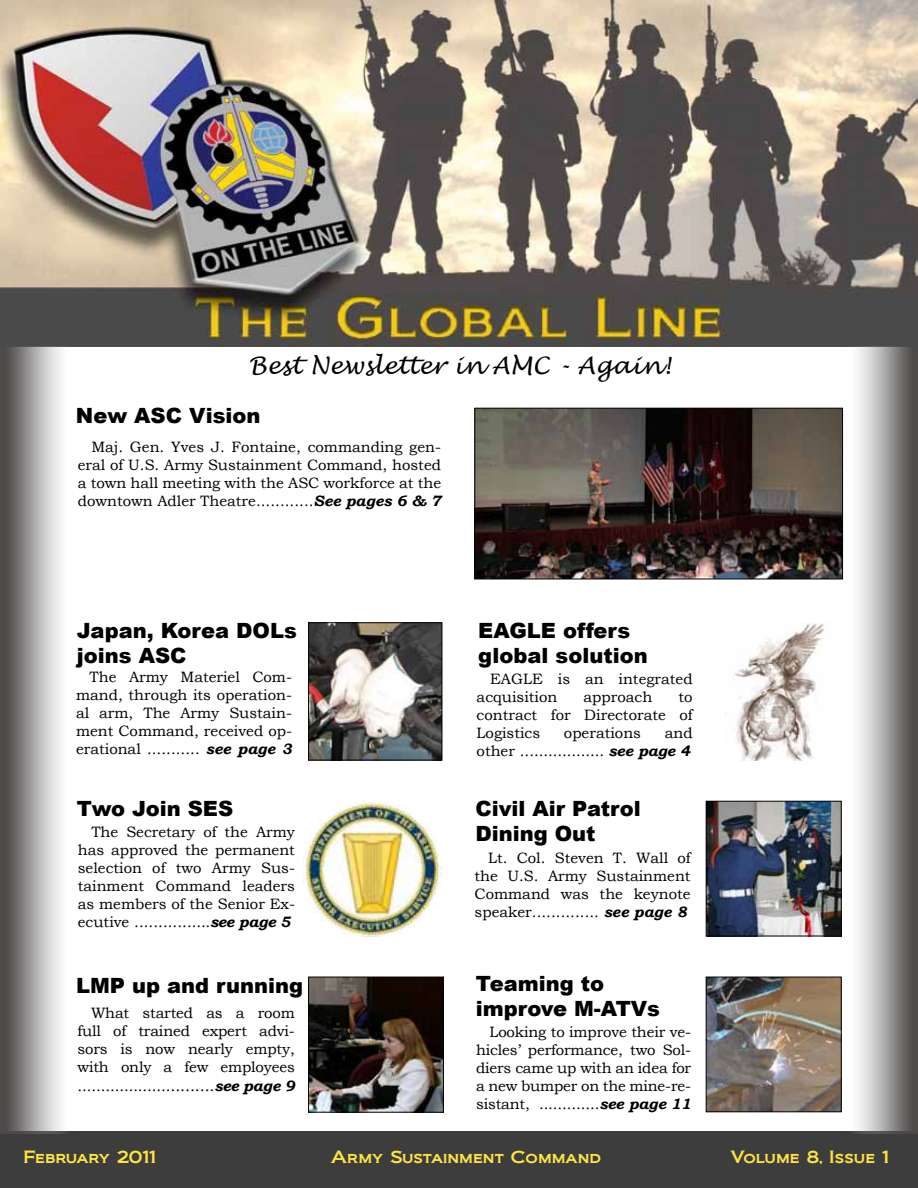
<style>
.page{position:relative;width:918px;height:1188px;background:#fff}
.page>*{position:absolute;margin:0;border:0;box-sizing:border-box;transform-origin:0 0}
.t1{font:italic 24px "Lucida Handwriting";color:#000}
.t2{font:900 21px/25.2px "Arial";color:#000}
.t3{font:16.5px "Biondi";color:#ffe443}
.t4{font:15px/18px "Bookman Old Style";color:#000;text-align:justify}
.s1{font-weight:700;font-style:italic}
.s2{font-size:15.75px}
</style>
<div class="page">
<div style="left:0;top:1132px;width:918px;height:56px;background:#3d3d3d"></div>
<img style="left:0;top:0;width:918px;height:346px">
<div style="left:0;top:346px;width:74px;height:788px;background:linear-gradient(to right,#444240,#fff)"></div>
<div style="left:844px;top:346px;width:74px;height:788px;background:linear-gradient(to right,#fff,#4a4847)"></div>
<img style="left:477px;top:410px;width:364px;height:167px">
<div style="left:475px;top:408px;width:368px;height:171px;border:1px solid #060403"></div>
<img style="left:310px;top:625px;width:130px;height:133px">
<div style="left:308px;top:623px;width:134px;height:137px;border:1px solid #060403"></div>
<img style="left:310px;top:979px;width:132px;height:131px">
<div style="left:308px;top:977px;width:136px;height:135px;border:1px solid #060403"></div>
<img style="left:708px;top:979px;width:131px;height:131px">
<div style="left:706px;top:977px;width:135px;height:135px;border:1px solid #060403"></div>
<img style="left:708px;top:803px;width:131px;height:131px">
<div style="left:706px;top:801px;width:135px;height:135px;border:1px solid #060403"></div>
<img style="left:733px;top:623px;width:91px;height:137px">
<img style="left:303px;top:800px;width:139px;height:136px">
<h1 class="t1" style="left:249px;top:351px;width:424px">Best Newsletter in AMC - Again!</h1>
<h2 class="t2" style="left:76px;top:402px;width:186px">New ASC Vision</h2>
<p class="t4" style="left:78px;top:438px;width:365px;text-indent:14px">Maj. Gen. Yves J. Fontaine, commanding gen&shy;eral of U.S. Army Sustainment Command, hosted a town hall meeting with the ASC workforce at the downtown Adler Theatre............<span class="s1">See pages 6 &amp; 7</span></p>
<h2 class="t2" style="left:77px;top:617px;width:221px">Japan, Korea DOLs joins ASC</h2>
<h2 class="t2" style="left:478px;top:617px;width:171px">EAGLE offers global solution</h2>
<p class="t4" style="left:76px;top:668px;width:218px;text-indent:14px">The Army Materiel Com&shy;mand, through its operation&shy;al arm, The Army Sustain&shy;ment Command, received op&shy;erational ........... <span class="s1">see page 3</span></p>
<p class="t4" style="left:477px;top:670px;width:218px;text-indent:14px">EAGLE is an integrated acquisition</p>
<p class="t4" style="left:584px;top:688px;width:70px">approach</p>
<p class="t4" style="left:477px;top:688px;width:218px;text-indent:202px">to contract for Directorate of Logistics</p>
<p class="t4" style="left:477px;top:724px;width:218px;text-align:right">and<br>other .................. <span class="s1">see page 4</span></p>
<p class="t4" style="left:564px;top:724px;width:79px">operations</p>
<h2 class="t2" style="left:77px;top:795px;width:158px">Two Join SES</h2>
<p class="t4" style="left:78px;top:823px;width:219px;text-indent:14px">The Secretary of the Army has approved the permanent selection of two Army Sus&shy;tainment Command leaders as members of the Senior Ex&shy;ecutive ................<span class="s1">see page 5</span></p>
<h2 class="t2" style="left:76px;top:972px;width:229px">LMP up and running</h2>
<p class="t4" style="left:78px;top:1004px;width:219px;text-indent:14px">What started as a room full of trained expert advi&shy;sors is now nearly empty, with only a few employees ....................<span class="s2">.........</span><span class="s1">see page 9</span></p>
<h2 class="t2" style="left:475px;top:795px;width:167px">Civil Air Patrol<br>Dining Out</h2>
<p class="t4" style="left:475px;top:849px;width:218px;text-indent:14px">Lt. Col. Steven T. Wall of the U.S. Army Sustainment Command was the keynote speaker.............. <span class="s1">see page 8</span></p>
<h2 class="t2" style="left:476px;top:970px;width:186px">Teaming to improve M-ATVs</h2>
<p class="t4" style="left:476px;top:1023px;width:217px;text-indent:14px">Looking to improve their ve&shy;hicles’ performance, two Sol&shy;diers came up with an idea for a new bumper on the mine-re&shy;sistant, .............<span class="s1">see page 11</span></p>
<p class="t3" style="left:23px;top:1147px;width:134px">February 2011</p>
<p class="t3" style="left:331px;top:1147px;width:272px">Army Sustainment Command</p>
<p class="t3" style="left:730px;top:1147px;width:160px">Volume 8, Issue 1</p>
</div>
